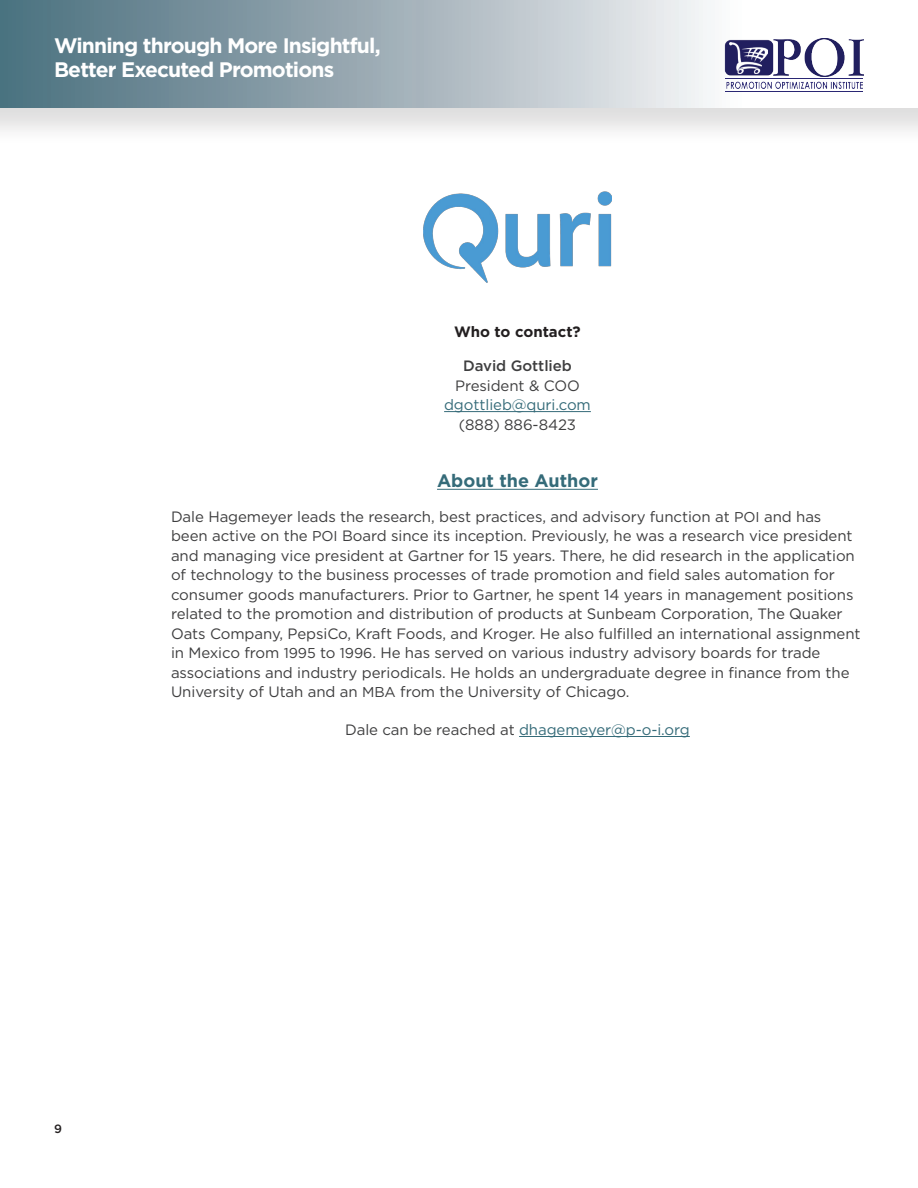
<style>
.page{position:relative;width:918px;height:1188px;background:#fff}
.page>*{position:absolute;margin:0;border:0;box-sizing:border-box;transform-origin:0 0}
.t1{font:700 21px/24px "Gotham";letter-spacing:-.04em;color:#fff}
.Subhead{font:700 18px "Gotham";color:#356b79}
.Body_Text{font:15px/19.5px "Gotham";letter-spacing:-.005em;color:#3e3e3f;text-align:center}
.Body_Text-2{font:15px "Gotham";letter-spacing:-.005em;color:#356b79}
.Subhead_2{font:700 15px "Gotham";color:#231f20}
.t2{font:500 12px "Gotham";color:#231f20}
.s1{font-weight:500}
.s2{color:#356b79}
.s3{font-size:14.25px}
.s4{color:#3e3e3f}
</style>
<div class="page">
<div style="left:0;top:0;width:918px;height:146px;background:#231f20;opacity:.15"></div>
<div style="left:0;top:0;width:918px;height:108px;background:linear-gradient(to right,#4b6e7d,#fff)"></div>
<img style="left:720px;top:36px;width:144px;height:40px">
<img style="left:726px;top:82px;width:136px;height:6px">
<img style="left:724px;top:39px;width:49px;height:37px">
<hr style="left:725px;top:78px;width:138px;height:1px;background:#2a2774">
<hr style="left:725px;top:91px;width:138px;height:1px;background:#2a2774">
<img style="left:730px;top:43px;width:37px;height:30px">
<hr style="left:444px;top:411px;width:147px;height:1px;background:#356b79">
<hr style="left:437px;top:489px;width:161px;height:1px;background:#356b79">
<hr style="left:519px;top:736px;width:171px;height:1px;background:#356b79">
<img style="left:424px;top:192px;width:187px;height:90px">
<h1 class="t1" style="left:54px;top:33px;width:328px">Winning through More Insightful,<br>Better Executed Promotions</h1>
<p class="Subhead_2" style="left:454px;top:321px;width:128px">Who to contact?</p>
<p class="Body_Text" style="left:444px;top:356px;width:148px"><span class="s1">David Gottlieb<br></span>President &amp; COO <span class="s2">dgottlieb@quri.com </span>(888) 886-8423</p>
<p class="Subhead" style="left:437px;top:469px;width:162px">About the Author</p>
<p class="Body_Text" style="left:171px;top:507px;width:691px;text-align:left">Dale Hagemeyer leads the research, best practices, and advisory function at <span class="s3">POI</span> and has been active on the <span class="s3">POI</span> Board since its inception. Previously, he was a research vice president and managing vice president at Gartner for 15 years. There, he did research in the application of technology to the business processes of trade promotion and field sales automation for consumer goods manufacturers. Prior to Gartner, he spent 14 years in management positions related to the promotion and distribution of products at Sunbeam Corporation, The Quaker Oats Company, PepsiCo, Kraft Foods, and Kroger. He also fulfilled an international assignment in Mexico from <span class="s3">1995</span> to <span class="s3">1996</span>. He has served on various industry advisory boards for trade associations and industry periodicals. He holds an undergraduate degree in finance from the University of Utah and an <span class="s3">MBA</span> from the University of Chicago.</p>
<p class="Body_Text-2" style="left:345px;top:720px;width:346px"><span class="s4">Dale can be reached at</span> dhagemeyer@p-o-i.org</p>
<p class="t2" style="left:54px;top:1121px;width:9px">9</p>
</div>
